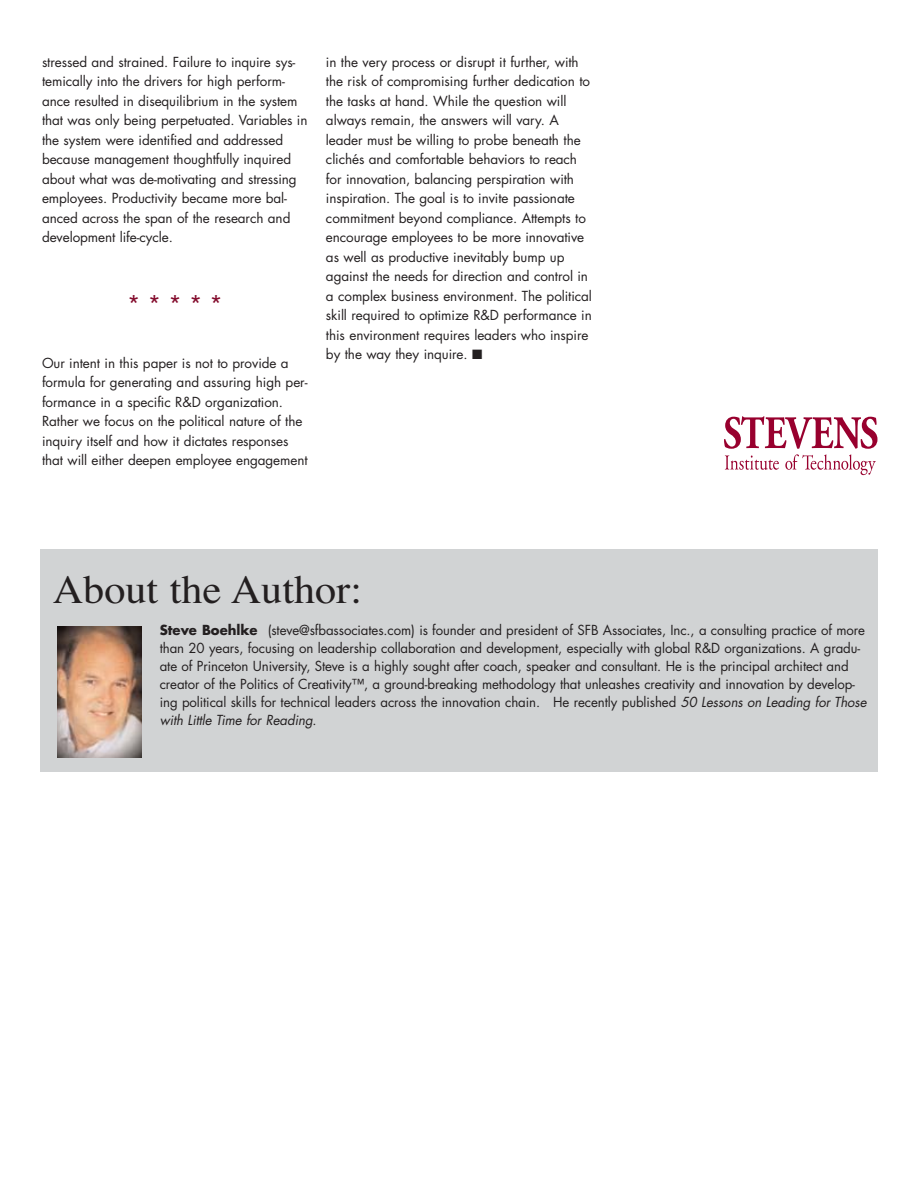
<style>
.page{position:relative;width:918px;height:1188px;background:#fff}
.page>*{position:absolute;margin:0;border:0;box-sizing:border-box;transform-origin:0 0}
.t1{font:40.2px "Times";color:#231f20;scale:1.05 1}
.t2{font:22.5px "Futura";color:#830b2c}
.t3{font:13.5px/19.5px "Futura";letter-spacing:-.005em;color:#231f20}
.s1{font-weight:700}
.s2{font-style:italic}
</style>
<div class="page">
<div style="left:40px;top:549px;width:838px;height:223px;background:#d1d3d4"></div>
<img style="left:57px;top:626px;width:85px;height:131px">
<svg style="left:724px;top:416px;width:153px;height:59px"></svg>
<p class="t3" style="left:42px;top:53px;width:267px">stressed and strained. Failure to inquire sys&shy;temically into the drivers for high perform&shy;ance resulted in disequilibrium in the system that was only being perpetuated. Variables in the system were identified and addressed because management thoughtfully inquired about what was de-motivating and stressing employees. Productivity became more bal&shy;anced across the span of the research and development life-cycle.</p>
<h2 class="t2" style="left:127px;top:294px;width:97px">* * * * *</h2>
<p class="t3" style="left:42px;top:354px;width:267px">Our intent in this paper is not to provide a formula for generating and assuring high per&shy;formance in a specific R&amp;D organization.<br>Rather we focus on the political nature of the inquiry itself and how it dictates responses that will either deepen employee engagement</p>
<p class="t3" style="left:326px;top:53px;width:267px">in the very process or disrupt it further, with the risk of compromising further dedication to the tasks at hand. While the question will always remain, the answers will vary. A leader must be willing to probe beneath the clichés and comfortable behaviors to reach for innovation, balancing perspiration with inspiration. The goal is to invite passionate commitment beyond compliance. Attempts to encourage employees to be more innovative as well as productive inevitably bump up against the needs for direction and control in a complex business environment. The political skill required to optimize R&amp;D performance in this environment requires leaders who inspire by the way they inquire. ■</p>
<h1 class="t1" style="left:53px;top:575px;width:296px">About the Author:</h1>
<p class="t3" style="left:160px;top:622px;width:711px;line-height:18px"><span class="s1">Steve Boehlke</span> (steve@sfbassociates.com) is founder and president of SFB Associates, Inc., a consulting practice of more than 20 years, focusing on leadership collaboration and development, especially with global R&amp;D organizations. A gradu&shy;ate of Princeton University, Steve is a highly sought after coach, speaker and consultant. He is the principal architect and creator of the Politics of Creativity™, a ground-breaking methodology that unleashes creativity and innovation by develop&shy;ing political skills for technical leaders across the innovation chain. He recently published <span class="s2">50 Lessons on Leading for Those with Little Time for Reading</span>.</p>
</div>
